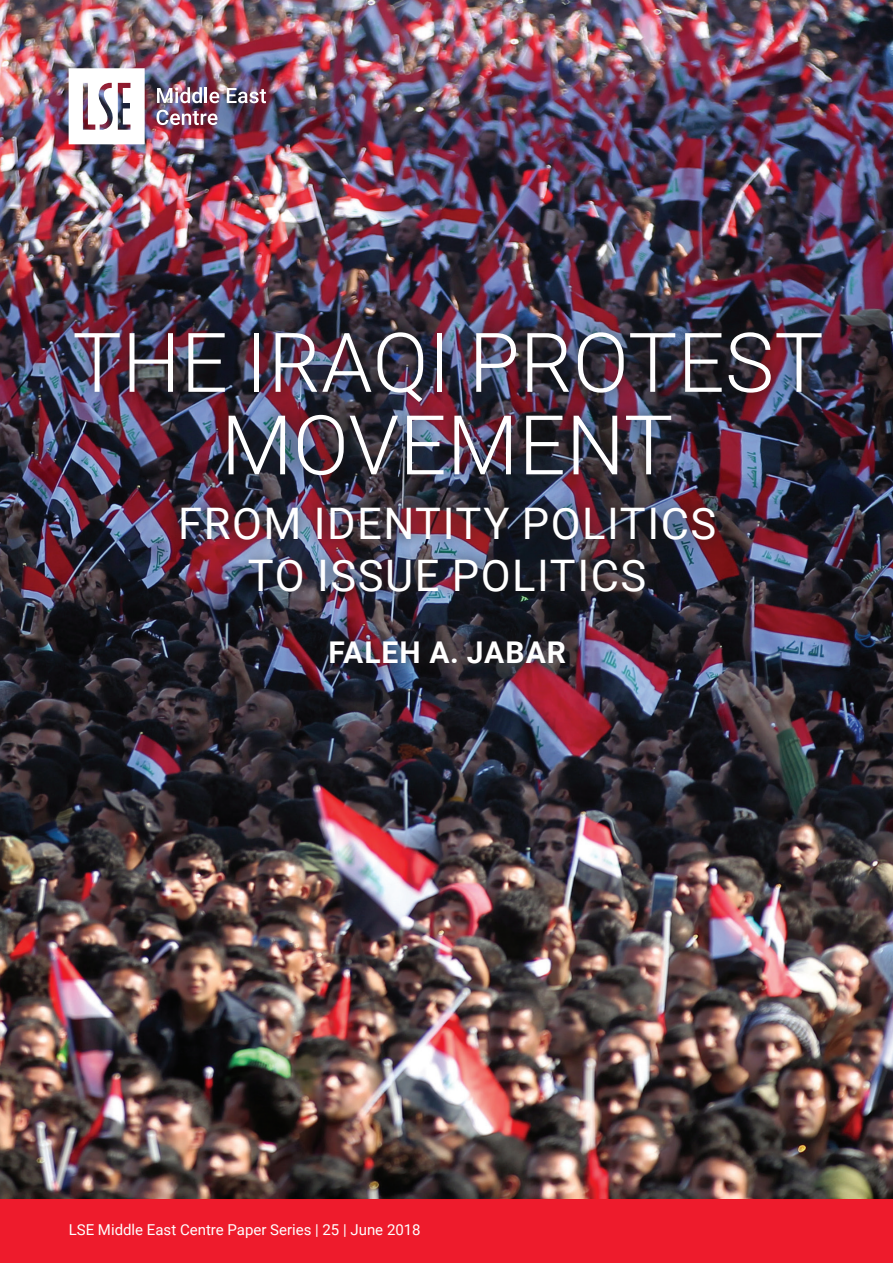
<style>
.page{position:relative;width:893px;height:1263px;background:#fff}
.page>*{position:absolute;margin:0;border:0;box-sizing:border-box;transform-origin:0 0}
.Title1{font:300 82.5px/82.5px "Roboto";letter-spacing:.005em;color:#fff;text-align:center}
.Title1-2{font:43.5px "Roboto";letter-spacing:.035em;color:#fff}
.Title1-3{font:700 30px "Roboto";letter-spacing:.035em;color:#fff}
.Title1-4{font:15px "Roboto";color:#fff}
</style>
<div class="page">
<img style="left:0;top:0;width:893px;height:1199px">
<div style="left:0;top:1199px;width:893px;height:64px;background:#ee1b2c"></div>
<img style="left:60px;top:317px;width:777px;height:362px">
<svg style="left:157px;top:87px;width:62px;height:16px"></svg>
<svg style="left:227px;top:88px;width:39px;height:15px"></svg>
<img style="left:69px;top:68px;width:76px;height:76px">
<svg style="left:157px;top:110px;width:60px;height:15px"></svg>
<p class="Title1" style="left:72px;top:318px;width:753px">THE IRAQI PROTEST<br>MOVEMENT</p>
<p class="Title1-2" style="left:178px;top:493px;width:540px">FROM IDENTITY POLITICS</p>
<p class="Title1-2" style="left:248px;top:545px;width:400px">TO ISSUE POLITICS</p>
<p class="Title1-3" style="left:328px;top:632px;width:239px">FALEH A. JABAR</p>
<p class="Title1-4" style="left:69px;top:1219px;width:353px">LSE Middle East Centre Paper Series | 25 | June 2018</p>
</div>
